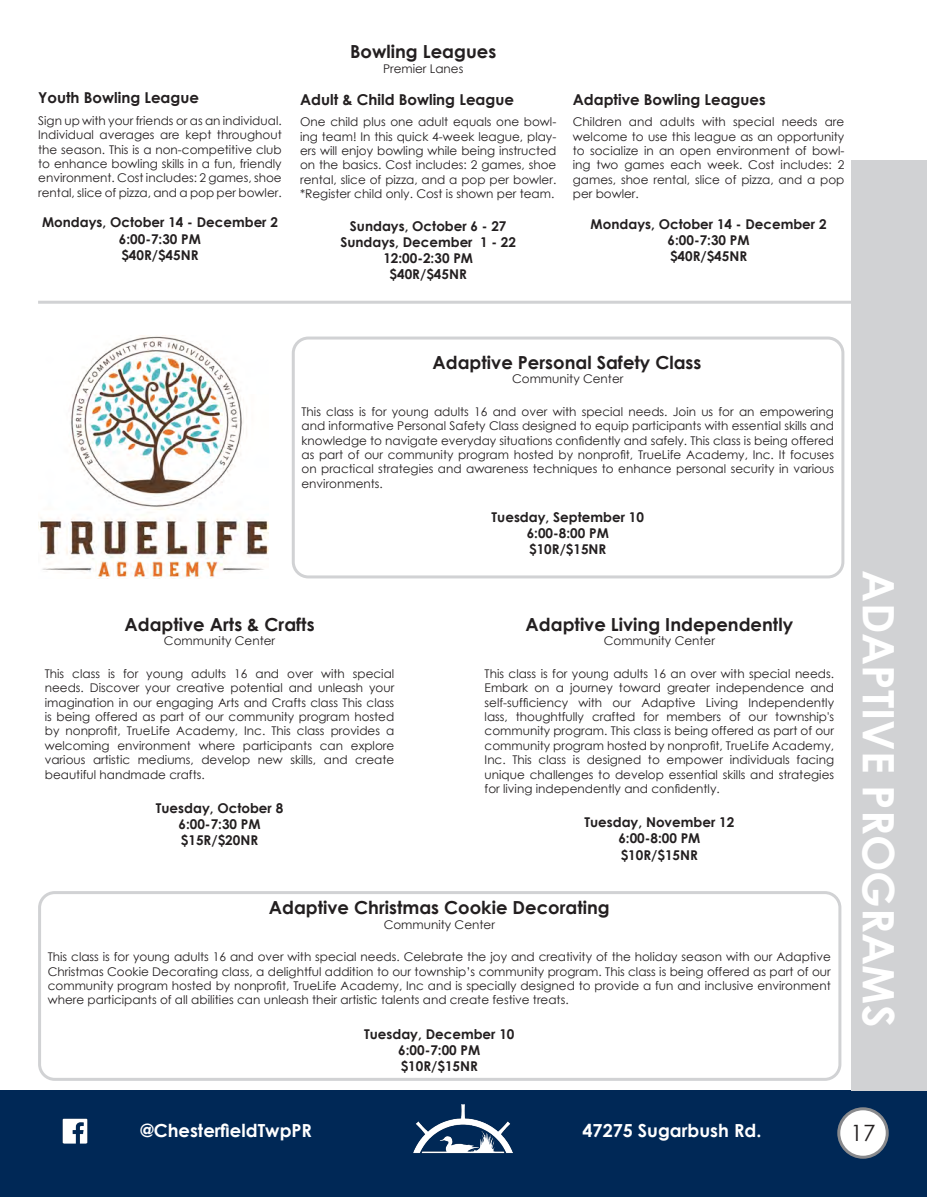
<style>
.page{position:relative;width:927px;height:1197px;background:#fff}
.page>*{position:absolute;margin:0;border:0;box-sizing:border-box;transform-origin:0 0}
.t1{font:700 43.5px "Century Gothic";color:#fff}
.t2{font:22.5px "Century Gothic";color:#231f20}
.t3{font:700 18px "Century Gothic";color:#231f20}
.t4{font:700 18px "Century Gothic";color:#fff}
.t5{font:700 15px "Century Gothic";color:#231f20}
.t6{font:700 13.5px/16.2px "Century Gothic";color:#231f20;text-align:center}
.t7{font:12px/14.4px "Century Gothic";color:#231f20;text-align:justify}
</style>
<div class="page">
<div style="left:4px;top:1091px;width:923px;height:106px;background:#002856"></div>
<hr style="left:0;top:1091px;width:4px;height:106px;background:#002856">
<img style="left:413px;top:1104px;width:100px;height:50px">
<div style="left:839px;top:1109px;width:48px;height:48px;background:#fff;border-radius:50%"></div>
<div style="left:837px;top:1107px;width:52px;height:52px;border:3px solid #898a8d;border-radius:50%"></div>
<img style="left:62px;top:1118px;width:26px;height:26px">
<div style="left:852px;top:160px;width:75px;height:931px;background:#d1d2d4"></div>
<hr style="left:38px;top:301px;width:814px;height:3px;background:#d1d2d4">
<img style="left:38px;top:335px;width:230px;height:244px">
<div style="left:292px;top:337px;width:552px;height:241px;border:3px solid #d1d2d4;border-radius:15px"></div>
<div style="left:38px;top:891px;width:803px;height:190px;border:3px solid #d1d2d4;border-radius:15px"></div>
<p class="t5" style="left:38px;top:86px;width:162px">Youth Bowling League</p>
<p class="t7" style="left:38px;top:113px;width:245px">Sign up with your friends or as an individual.<br>Individual averages are kept throughout the season. This is a non-competitive club to enhance bowling skills in a fun, friendly environment. Cost includes: 2 games, shoe rental, slice of pizza, and a pop per bowler.</p>
<p class="t6" style="left:42px;top:214px;width:237px">Mondays, October 14 - December 2<br>6:00-7:30 PM<br>$40R/$45NR</p>
<h3 class="t3" style="left:350px;top:38px;width:148px">Bowling Leagues</h3>
<p class="t7" style="left:383px;top:61px;width:82px">Premier Lanes</p>
<p class="t5" style="left:300px;top:88px;width:215px">Adult &amp; Child Bowling League</p>
<p class="t7" style="left:300px;top:115px;width:258px">One child plus one adult equals one bowl&shy;ing team! In this quick 4-week league, play&shy;ers will enjoy bowling while being instructed on the basics. Cost includes: 2 games, shoe rental, slice of pizza, and a pop per bowler. *Register child only. Cost is shown per team.</p>
<p class="t6" style="left:340px;top:217px;width:177px">Sundays, October 6 - 27<br>Sundays, December 1 - 22<br>12:00-2:30 PM<br>$40R/$45NR</p>
<p class="t5" style="left:573px;top:88px;width:194px">Adaptive Bowling Leagues</p>
<p class="t7" style="left:573px;top:115px;width:273px">Children and adults with special needs are welcome to use this league as an opportunity to socialize in an open environment of bowl&shy;ing two games each week. Cost includes: 2 games, shoe rental, slice of pizza, and a pop per bowler.</p>
<p class="t6" style="left:591px;top:215px;width:237px">Mondays, October 14 - December 2<br>6:00-7:30 PM<br>$40R/$45NR</p>
<h3 class="t3" style="left:433px;top:349px;width:270px">Adaptive Personal Safety Class</h3>
<p class="t7" style="left:512px;top:372px;width:113px">Community Center</p>
<p class="t7" style="left:302px;top:404px;width:534px">This class is for young adults 16 and over with special needs. Join us for an empowering and informative Personal Safety Class designed to equip participants with essential skills and knowledge to navigate everyday situations confidently and safely. This class is being offered as part of our community program hosted by nonprofit, TrueLife Academy, Inc. It focuses on practical strategies and awareness techniques to enhance personal security in various environments.</p>
<p class="t6" style="left:492px;top:508px;width:154px">Tuesday, September 10<br>6:00-8:00 PM $10R/$15NR</p>
<h3 class="t3" style="left:125px;top:611px;width:192px">Adaptive Arts &amp; Crafts</h3>
<p class="t7" style="left:164px;top:634px;width:113px">Community Center</p>
<p class="t7" style="left:45px;top:666px;width:351px">This class is for young adults 16 and over with special needs. Discover your creative potential and unleash your imagination in our engaging Arts and Crafts class This class is being offered as part of our community program hosted by nonprofit, TrueLife Academy, Inc. This class provides a welcoming environment where participants can explore various artistic mediums, develop new skills, and create beautiful handmade crafts.</p>
<p class="t6" style="left:156px;top:799px;width:129px">Tuesday, October 8<br>6:00-7:30 PM $15R/$20NR</p>
<h3 class="t3" style="left:526px;top:611px;width:269px">Adaptive Living Independently</h3>
<p class="t7" style="left:604px;top:634px;width:113px">Community Center</p>
<p class="t7" style="left:485px;top:666px;width:351px">This class is for young adults 16 an over with special needs.<br>Embark on a journey toward greater independence and self-sufficiency with our Adaptive Living Independently lass, thoughtfully crafted for members of our township's community program. This class is being offered as part of our community program hosted by nonprofit, TrueLife Academy, Inc. This class is designed to empower individuals facing unique challenges to develop essential skills and strategies for living independently and confidently.</p>
<p class="t6" style="left:584px;top:814px;width:151px">Tuesday, November 12<br>6:00-8:00 PM $10R/$15NR</p>
<h3 class="t3" style="left:269px;top:894px;width:342px">Adaptive Christmas Cookie Decorating</h3>
<p class="t7" style="left:384px;top:917px;width:113px">Community Center</p>
<p class="t7" style="left:48px;top:950px;width:785px">This class is for young adults 16 and over with special needs. Celebrate the joy and creativity of the holiday season with our Adaptive Christmas Cookie Decorating class, a delightful addition to our township’s community program. This class is being offered as part of our community program hosted by nonprofit, TrueLife Academy, Inc and is specially designed to provide a fun and inclusive environment where participants of all abilities can unleash their artistic talents and create festive treats.</p>
<p class="t6" style="left:364px;top:1025px;width:152px">Tuesday, December 10<br>6:00-7:00 PM $10R/$15NR</p>
<h1 class="t1" style="left:912px;top:570px;width:458px;rotate:90deg">ADAPTIVE PROGRAMS</h1>
<h3 class="t4" style="left:140px;top:1117px;width:173px">@ChesterfieldTwpPR</h3>
<h3 class="t4" style="left:583px;top:1117px;width:180px">47275 Sugarbush Rd.</h3>
<h2 class="t2" style="left:851px;top:1118px;width:26px">17</h2>
</div>
